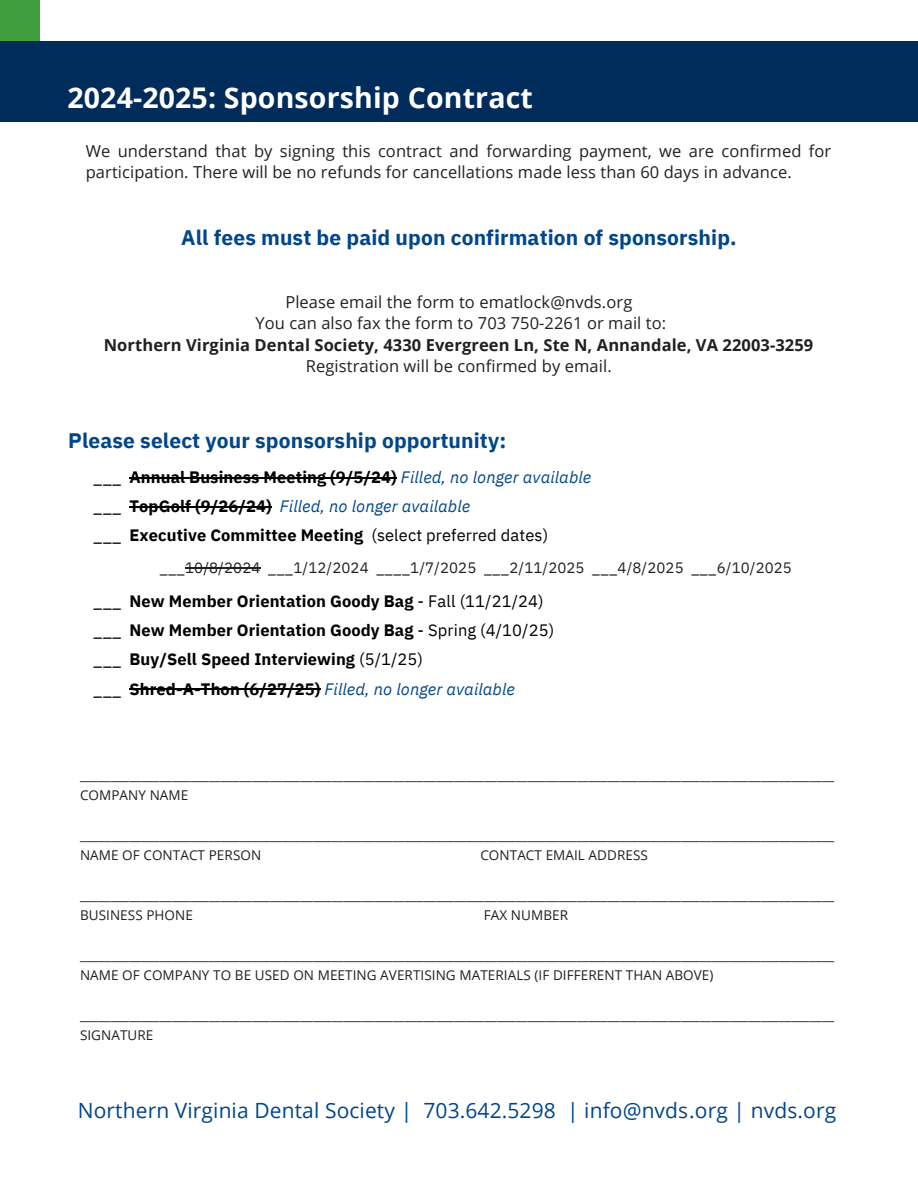
<style>
.page{position:relative;width:918px;height:1188px;background:#fff}
.page>*{position:absolute;margin:0;border:0;box-sizing:border-box;transform-origin:0 0}
.t1{font:700 28.5px "Open Sans";letter-spacing:.005em;color:#fff}
.t2{font:700 21px "IBM Plex Sans";letter-spacing:.005em;color:#00468b}
.t3{font:21px "Open Sans";letter-spacing:.005em;color:#00468b}
.t4{font:700 16.5px/29.2px "IBM Plex Sans";letter-spacing:.005em;color:#000}
.t5{font:16.5px/21.3px "Open Sans";letter-spacing:.005em;color:#231f20}
.t6{font:700 16.5px "Open Sans";letter-spacing:.005em;color:#231f20}
.t7{font:16.5px "IBM Plex Sans";letter-spacing:.005em;color:#000}
.t8{font:15px "IBM Plex Sans";letter-spacing:.005em;color:#231f20}
.t9{font:13.5px "Open Sans";letter-spacing:.005em;color:#231f20}
.s1{font-weight:400}
.s2{font-weight:400;font-style:italic;color:#00468b}
</style>
<div class="page">
<div style="left:0;top:0;width:918px;height:121px;background:#002c5c"></div>
<div style="left:0;top:0;width:40px;height:40px;background:#409e3e"></div>
<div style="left:40px;top:0;width:878px;height:40px;background:#fff"></div>
<hr style="left:130px;top:477px;width:267px;height:1px;background:#000">
<hr style="left:130px;top:507px;width:142px;height:1px;background:#000">
<hr style="left:130px;top:689px;width:191px;height:1px;background:#000">
<hr style="left:185px;top:567px;width:76px;height:2px;background:#231f20">
<p class="t1" style="left:67px;top:78px;width:467px">2024-2025: Sponsorship Contract</p>
<p class="t5" style="left:86px;top:140px;width:747px">We understand that by signing this contract and forwarding payment, we are confirmed for participation. There will be no refunds for cancellations made less than 60 days in advance.</p>
<p class="t2" style="left:181px;top:223px;width:557px">All fees must be paid upon confirmation of sponsorship.</p>
<p class="t5" style="left:256px;top:291px;width:412px;text-align:center">Please email the form to ematlock@nvds.org<br>You can also fax the form to 703 750-2261 or mail to:</p>
<p class="t6" style="left:104px;top:333px;width:711px">Northern Virginia Dental Society, 4330 Evergreen Ln, Ste N, Annandale, VA 22003-3259</p>
<p class="t5" style="left:306px;top:355px;width:307px">Registration will be confirmed by email.</p>
<p class="t2" style="left:68px;top:427px;width:440px">Please select your sponsorship opportunity:</p>
<p class="t4" style="left:93px;top:462px;width:500px"><span class="s1">___</span> Annual Business Meeting (9/5/24) <span class="s2">Filled, no longer available </span><span class="s1">___</span> TopGolf (9/26/24) <span class="s2">Filled, no longer available<br></span><span class="s1">___</span> Executive Committee Meeting</p>
<p class="t7" style="left:371px;top:525px;width:178px">(select preferred dates)</p>
<p class="t8" style="left:160px;top:558px;width:634px">___10/8/2024 ___1/12/2024 ____1/7/2025 ___2/11/2025 ___4/8/2025 ___6/10/2025</p>
<p class="t4" style="left:93px;top:586px;width:462px"><span class="s1">___</span> New Member Orientation Goody Bag <span class="s1">- Fall (11/21/24) ___</span> New Member Orientation Goody Bag <span class="s1">- Spring (4/10/25) ___</span> Buy/Sell Speed Interviewing <span class="s1">(5/1/25)<br>___</span> Shred-A-Thon (6/27/25) <span class="s2">Filled, no longer available</span></p>
<h1 class="t9" style="left:80px;top:765px;width:756px">___________________________________________________________________________________________________________________________</h1>
<h4 class="t9" style="left:80px;top:785px;width:110px">COMPANY NAME</h4>
<h2 class="t9" style="left:80px;top:825px;width:756px">___________________________________________________________________________________________________________________________</h2>
<h4 class="t9" style="left:80px;top:845px;width:183px">NAME OF CONTACT PERSON</h4>
<h4 class="t9" style="left:480px;top:845px;width:169px">CONTACT EMAIL ADDRESS</h4>
<h2 class="t9" style="left:80px;top:885px;width:756px">___________________________________________________________________________________________________________________________</h2>
<h4 class="t9" style="left:80px;top:905px;width:114px">BUSINESS PHONE</h4>
<h4 class="t9" style="left:484px;top:905px;width:86px">FAX NUMBER</h4>
<h4 class="t9" style="left:80px;top:945px;width:756px">___________________________________________________________________________________________________________________________</h4>
<h4 class="t9" style="left:80px;top:965px;width:635px">NAME OF COMPANY TO BE USED ON MEETING AVERTISING MATERIALS (IF DIFFERENT THAN ABOVE)</h4>
<p class="t9" style="left:80px;top:1005px;width:756px">___________________________________________________________________________________________________________________________</p>
<p class="t9" style="left:80px;top:1025px;width:75px">SIGNATURE</p>
<p class="t3" style="left:78px;top:1096px;width:760px">Northern Virginia Dental Society | 703.642.5298 | info@nvds.org | nvds.org</p>
</div>
